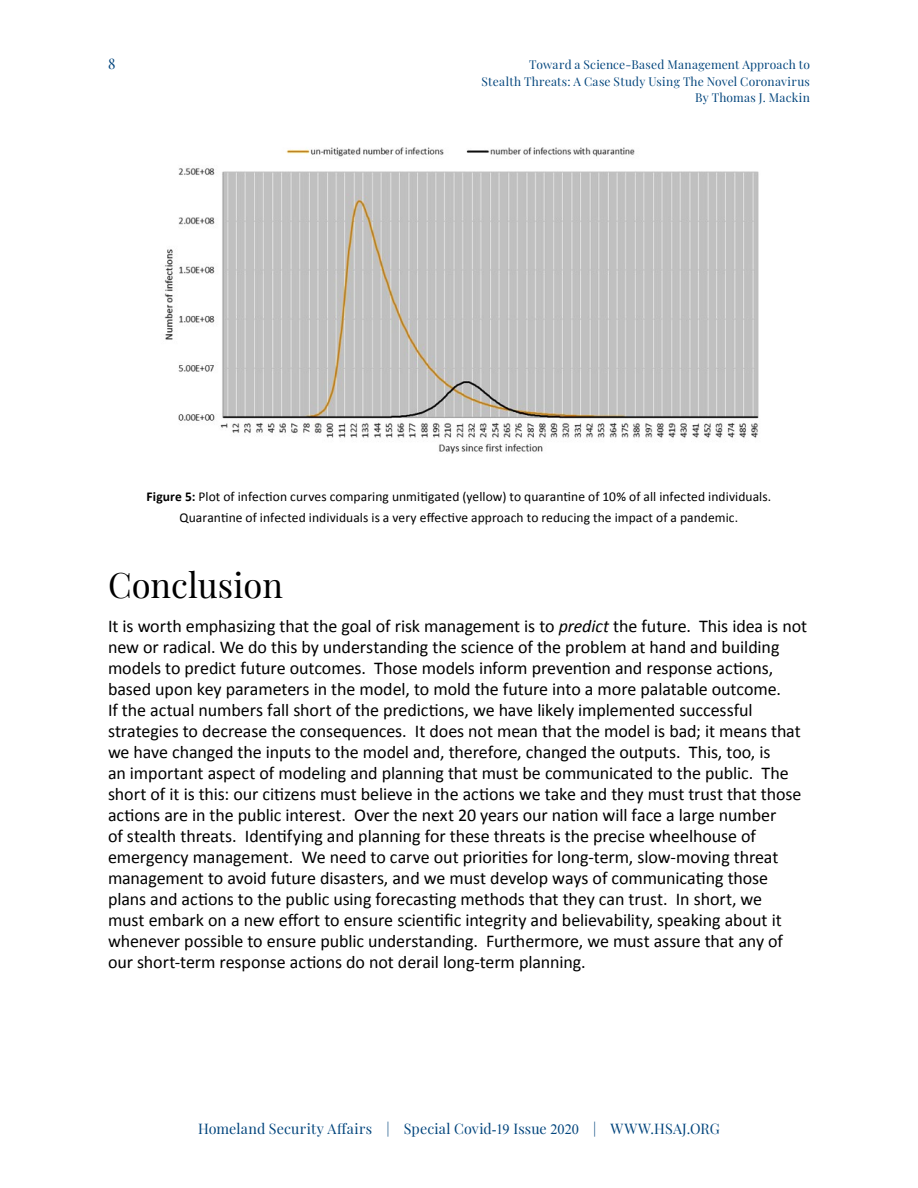
<style>
.page{position:relative;width:918px;height:1188px;background:#fff}
.page>*{position:absolute;margin:0;border:0;box-sizing:border-box;transform-origin:0 0}
.t1{font:34.5px "Playfair Display";color:#000}
.t2{font:18px/21px "Calibri";letter-spacing:-.005em;color:#000}
.t3{font:14.25px "Playfair Display";letter-spacing:.01em;color:#00447c}
.t4{font:13.5px/21px "Calibri";letter-spacing:.005em;color:#000;text-align:center}
.t5{font:12px/16.5px "Playfair Display";letter-spacing:.015em;color:#00447c;text-align:right}
.s1{font-weight:700}
.s2{font-style:italic}
.s3{font-family:"Times New Roman"}
</style>
<div class="page">
<img style="left:164px;top:147px;width:595px;height:307px">
<p class="t3" style="left:108px;top:53px;width:9px">8</p>
<p class="t5" style="left:481px;top:56px;width:330px">Toward a Science-Based Management Approach to<br>Stealth Threats: A Case Study Using The Novel Coronavirus<br>By Thomas J. Mackin</p>
<p class="t4" style="left:147px;top:485px;width:626px"><span class="s1">Figure 5:</span> Plot of infection curves comparing unmitigated (yellow) to quarantine of 10% of all infected individuals.<br>Quarantine of infected individuals is a very effective approach to reducing the impact of a pandemic.</p>
<p class="t1" style="left:108px;top:558px;width:176px">Conclusion</p>
<p class="t2" style="left:108px;top:615px;width:701px">It is worth emphasizing that the goal of risk management is to <span class="s2">predict</span> the future. This idea is not new or radical. We do this by understanding the science of the problem at hand and building models to predict future outcomes. Those models inform prevention and response actions, based upon key parameters in the model, to mold the future into a more palatable outcome.<br>If the actual numbers fall short of the predictions, we have likely implemented successful strategies to decrease the consequences. It does not mean that the model is bad; it means that we have changed the inputs to the model and, therefore, changed the outputs. This, too, is<br>an important aspect of modeling and planning that must be communicated to the public. The short of it is this: our citizens must believe in the actions we take and they must trust that those actions are in the public interest. Over the next 20 years our nation will face a large number<br>of stealth threats. Identifying and planning for these threats is the precise wheelhouse of emergency management. We need to carve out priorities for long-term, slow-moving threat management to avoid future disasters, and we must develop ways of communicating those plans and actions to the public using forecasting methods that they can trust. In short, we<br>must embark on a new effort to ensure scientific integrity and believability, speaking about it whenever possible to ensure public understanding. Furthermore, we must assure that any of our short-term response actions do not derail long-term planning.</p>
<p class="t3" style="left:198px;top:1118px;width:523px">Homeland Security Affairs | Special Covid<span class="s3">-19</span> Issue <span class="s3">2020</span> | WWW.HSAJ.ORG</p>
</div>
